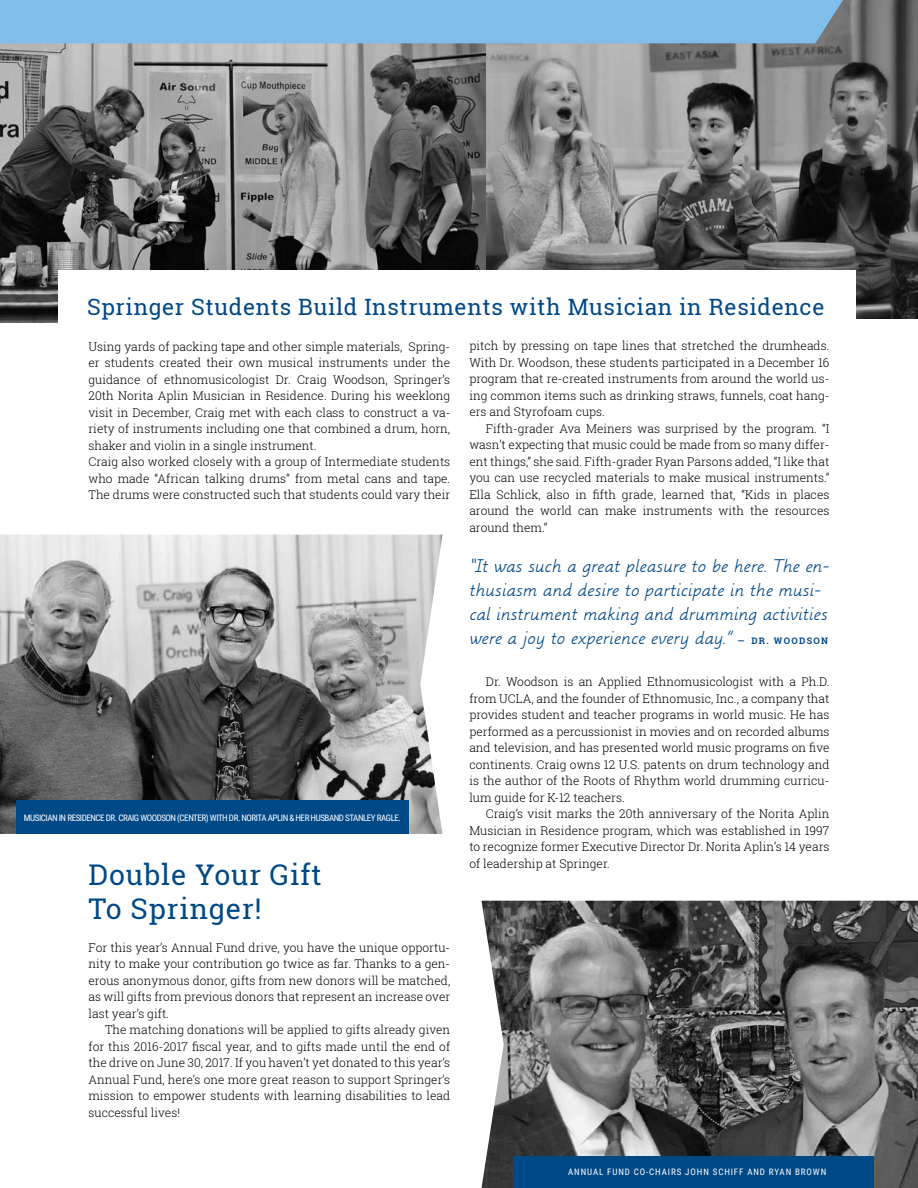
<style>
.page{position:relative;width:918px;height:1188px;background:#fff}
.page>*{position:absolute;margin:0;border:0;box-sizing:border-box;transform-origin:0 0}
.t1{font:28.5px/34.2px "Roboto Slab";letter-spacing:.03em;color:#004987}
.t2{font:22.5px "Roboto Slab";letter-spacing:.03em;color:#004987}
.t3{font:21px/24px "Montessori Script";color:#004987}
.t4{font:300 12px/16.5px "Roboto Slab";color:#000101;text-align:justify}
.t5{font:9px "Roboto Condensed";letter-spacing:-.05em;color:#fff}
.t6{font:9px "Roboto Condensed";letter-spacing:.1em;color:#fff}
.t7{font:700 9px "Roboto Slab";letter-spacing:.15em;color:#004987}
</style>
<div class="page">
<img style="left:482px;top:901px;width:436px;height:287px">
<img style="left:0;top:43px;width:486px;height:280px">
<img style="left:486px;top:0;width:432px;height:318px">
<div style="left:58px;top:270px;width:798px;height:97px;background:#fff"></div>
<div style="left:513px;top:1156px;width:361px;height:32px;background:#004987"></div>
<div style="left:0;top:0;width:843px;height:43px;background:#7fbdeb"></div>
<img style="left:0;top:535px;width:442px;height:299px">
<div style="left:17px;top:801px;width:392px;height:33px;background:#004987"></div>
<h2 class="t2" style="left:87px;top:291px;width:739px">Springer Students Build Instruments with Musician in Residence</h2>
<p class="t4" style="left:88px;top:338px;width:363px;text-align:left">Using yards of packing tape and other simple materials, Spring&shy;er students created their own musical instruments under the guidance of ethnomusicologist Dr. Craig Woodson, Springer’s 20th Norita Aplin Musician in Residence. During his weeklong visit in December, Craig met with each class to construct a va&shy;riety of instruments including one that combined a drum, horn, shaker and violin in a single instrument.<br>Craig also worked closely with a group of Intermediate students who made “African talking drums” from metal cans and tape.<br>The drums were constructed such that students could vary their</p>
<p class="t4" style="left:469px;top:338px;width:362px">pitch by pressing on tape lines that stretched the drumheads.<br>With Dr. Woodson, these students participated in a December 16 program that re-created instruments from around the world us&shy;ing common items such as drinking straws, funnels, coat hang&shy;ers and Styrofoam cups.</p>
<p class="t4" style="left:469px;top:420px;width:362px;text-indent:16px">Fifth-grader Ava Meiners was surprised by the program. “I wasn’t expecting that music could be made from so many differ&shy;ent things,” she said. Fifth-grader Ryan Parsons added, “I like that you can use recycled materials to make musical instruments.” Ella Schlick, also in fifth grade, learned that, “Kids in places around the world can make instruments with the resources around them.”</p>
<h3 class="t3" style="left:469px;top:555px;width:361px">“It was such a great pleasure to be here. The en&shy;thusiasm and desire to participate in the musi&shy;cal instrument making and drumming activities were a joy to experience every day.”</h3>
<p class="t7" style="left:737px;top:635px;width:92px">— DR. WOODSON</p>
<p class="t4" style="left:469px;top:674px;width:362px;text-indent:16px">Dr. Woodson is an Applied Ethnomusicologist with a Ph.D. from UCLA, and the founder of Ethnomusic, Inc., a company that provides student and teacher programs in world music. He has performed as a percussionist in movies and on recorded albums and television, and has presented world music programs on five continents. Craig owns 12 U.S. patents on drum technology and is the author of the Roots of Rhythm world drumming curricu&shy;lum guide for K-12 teachers.</p>
<p class="t4" style="left:469px;top:806px;width:362px;text-indent:16px">Craig’s visit marks the 20th anniversary of the Norita Aplin Musician in Residence program, which was established in 1997 to recognize former Executive Director Dr. Norita Aplin’s 14 years of leadership at Springer.</p>
<p class="t5" style="left:24px;top:812px;width:379px">MUSICIAN IN RESIDENCE DR. CRAIG WOODSON (CENTER) WITH DR. NORITA APLIN &amp; HER HUSBAND STANLEY RAGLE.</p>
<h1 class="t1" style="left:88px;top:857px;width:235px">Double Your Gift<br>To Springer!</h1>
<p class="t4" style="left:88px;top:939px;width:363px">For this year’s Annual Fund drive, you have the unique opportu&shy;nity to make your contribution go twice as far. Thanks to a gen&shy;erous anonymous donor, gifts from new donors will be matched, as will gifts from previous donors that represent an increase over last year’s gift.</p>
<p class="t4" style="left:88px;top:1021px;width:363px;text-indent:16px">The matching donations will be applied to gifts already given for this 2016-2017 fiscal year, and to gifts made until the end of the drive on June 30, 2017. If you haven’t yet donated to this year’s Annual Fund, here’s one more great reason to support Springer’s mission to empower students with learning disabilities to lead successful lives!</p>
<p class="t6" style="left:568px;top:1166px;width:260px">ANNUAL FUND CO-CHAIRS JOHN SCHIFF AND RYAN BROWN</p>
</div>
